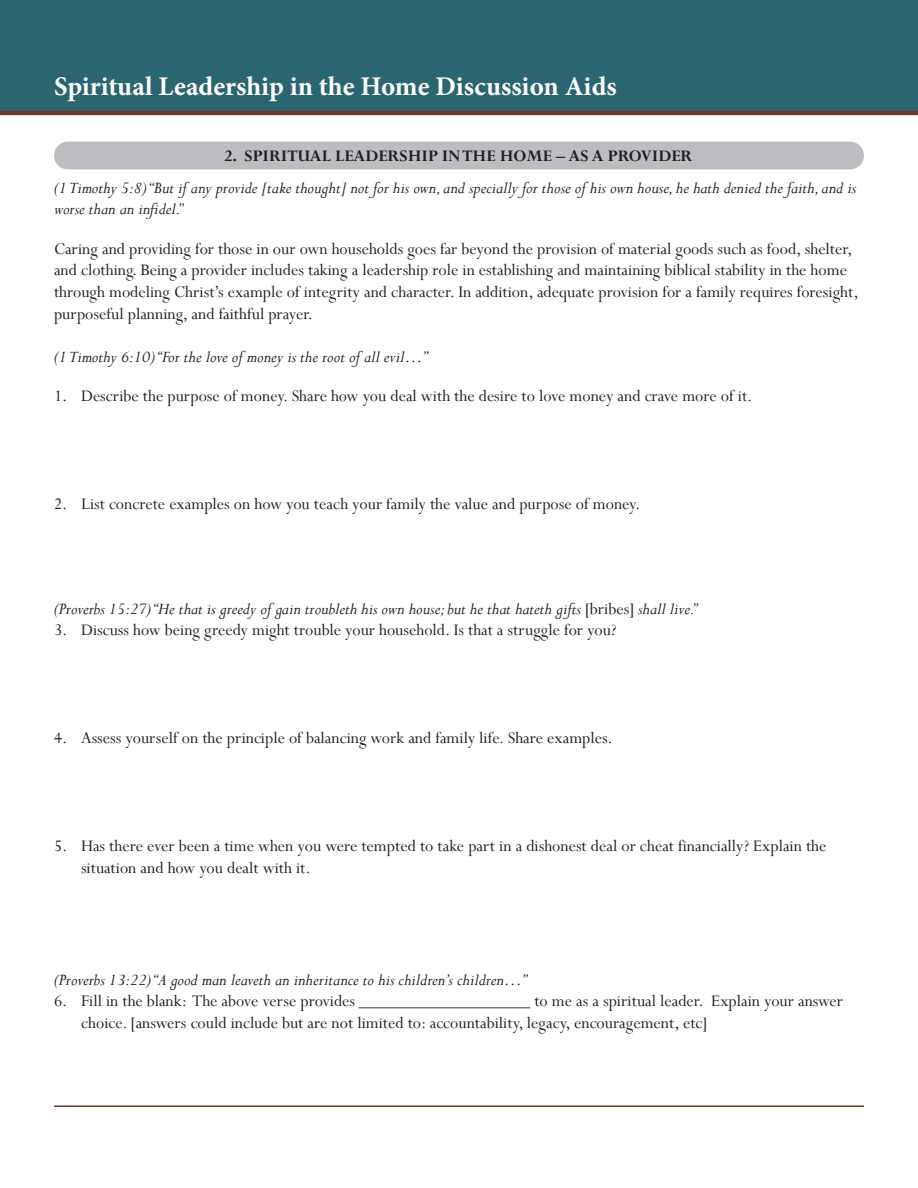
<style>
.page{position:relative;width:918px;height:1188px;background:#fff}
.page>*{position:absolute;margin:0;border:0;box-sizing:border-box;transform-origin:0 0}
.t1{font:700 27px "Minion Pro";color:#fff}
.headers_within_main{font:18px/21.6px "Perpetua";color:#231f20}
.Main_Body{font:18px/21.6px "Perpetua";color:#231f20}
.Scripture{font:italic 18px/21.6px "Perpetua";color:#231f20}
.Endnote_Text{font:700 18px "Perpetua";color:#231f20}
.s1{font-style:normal}
</style>
<div class="page">
<div style="left:0;top:0;width:918px;height:113px;background:#2b6572"></div>
<hr style="left:54px;top:1106px;width:810px;height:1px;background:#683a2a">
<hr style="left:0;top:111px;width:918px;height:4px;background:#683a2a">
<div style="left:54px;top:142px;width:810px;height:27px;background:#bcbdc0;border-radius:14px"></div>
<h1 class="t1" style="left:54px;top:68px;width:564px">Spiritual Leadership in the Home Discussion Aids</h1>
<p class="Endnote_Text" style="left:224px;top:145px;width:470px">2. SPIRITUAL LEADERSHIP IN THE HOME – AS A PROVIDER</p>
<p class="Scripture" style="left:54px;top:176px;width:804px">(1 Timothy 5:8) “But if any provide [take thought] not for his own, and specially for those of his own house, he hath denied the faith, and is worse than an infidel.”</p>
<p class="Main_Body" style="left:54px;top:237px;width:806px">Caring and providing for those in our own households goes far beyond the provision of material goods such as food, shelter, and clothing. Being a provider includes taking a leadership role in establishing and maintaining biblical stability in the home through modeling Christ’s example of integrity and character. In addition, adequate provision for a family requires foresight, purposeful planning, and faithful prayer.</p>
<p class="Scripture" style="left:54px;top:345px;width:375px">(1 Timothy 6:10) “For the love of money is the root of all evil…”</p>
<p class="headers_within_main" style="left:54px;top:385px;width:700px">1. Describe the purpose of money. Share how you deal with the desire to love money and crave more of it.</p>
<p class="headers_within_main" style="left:54px;top:493px;width:588px">2. List concrete examples on how you teach your family the value and purpose of money.</p>
<p class="Scripture" style="left:54px;top:597px;width:644px">(Proverbs 15:27) “He that is greedy of gain troubleth his own house; but he that hateth gifts <span class="s1">[bribes]</span> shall live.”</p>
<p class="headers_within_main" style="left:54px;top:619px;width:564px">3. Discuss how being greedy might trouble your household. Is that a struggle for you?</p>
<p class="headers_within_main" style="left:54px;top:727px;width:560px">4. Assess yourself on the principle of balancing work and family life. Share examples.</p>
<p class="headers_within_main" style="left:81px;top:835px;width:747px;text-indent:-27px">5. Has there ever been a time when you were tempted to take part in a dishonest deal or cheat financially? Explain the situation and how you dealt with it.</p>
<p class="Scripture" style="left:54px;top:968px;width:474px">(Proverbs 13:22) “A good man leaveth an inheritance to his children’s children…”</p>
<p class="headers_within_main" style="left:81px;top:990px;width:764px;text-indent:-27px">6. Fill in the blank: The above verse provides ___________________ to me as a spiritual leader. Explain your answer choice. [answers could include but are not limited to: accountability, legacy, encouragement, etc]</p>
</div>
